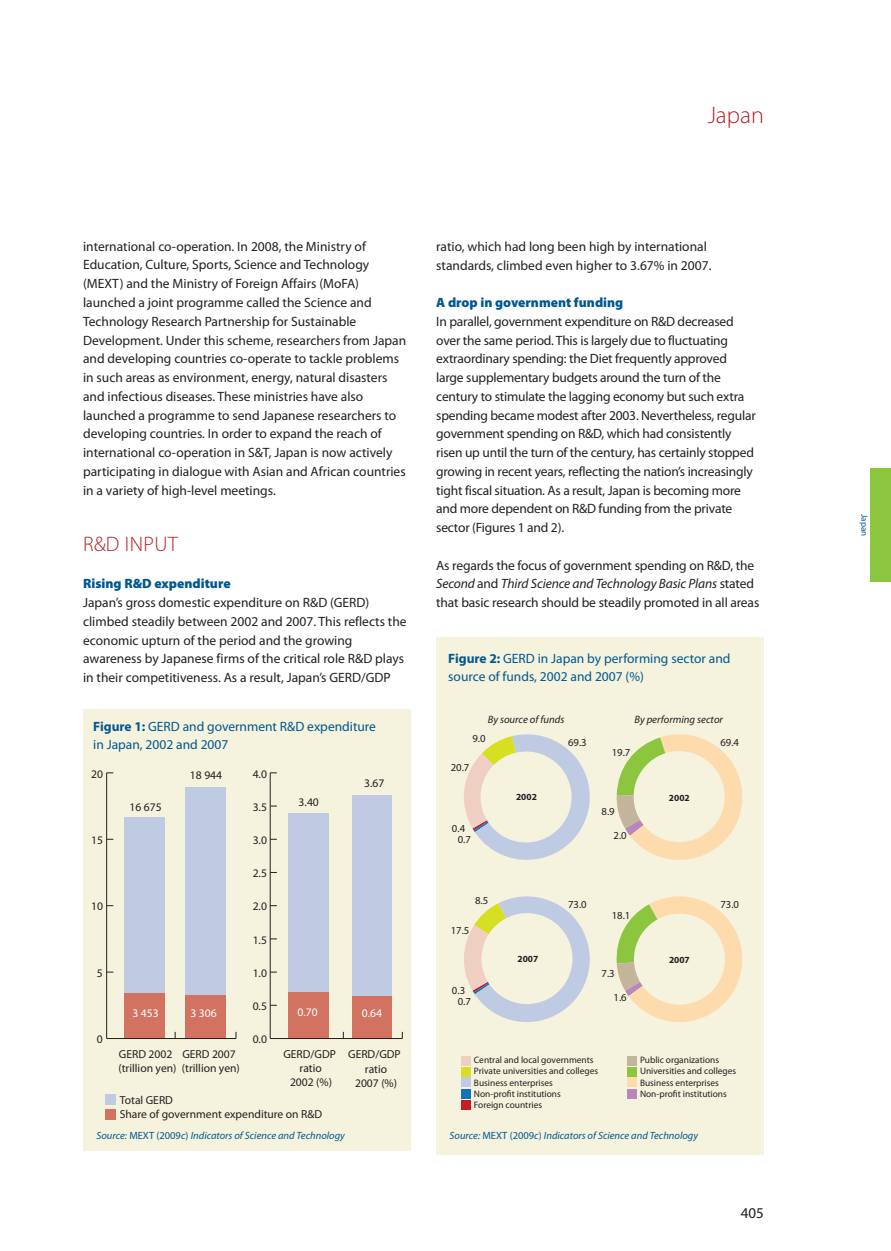
<style>
.page{position:relative;width:891px;height:1251px;background:#fff}
.page>*{position:absolute;margin:0;border:0;box-sizing:border-box;transform-origin:0 0}
.t1{font:300 24px "Myriad Pro";color:#b62024}
.t2{font:300 21px "Myriad Pro";letter-spacing:.02em;color:#b62024}
.t3{font:15px "Myriad Pro";color:#231f20}
.t4{font:13.5px/18.8px "Myriad Pro";color:#231f20}
.t5{font:13.5px/18px "Myriad Pro";color:#005890}
.t6{font:900 13.5px "Myriad Pro";color:#005890}
.t7{font:11.55px/14px "Myriad Pro";color:#231f20}
.t8{font:11.55px "Myriad Pro";color:#fff}
.t9{font:10.65px "Myriad Pro";color:#231f20}
.t10{font:italic 10.65px "Myriad Pro";color:#231f20}
.t11{font:italic 10.5px "Myriad Pro";color:#005890}
.t12{font:9.3px/11.2px "Myriad Pro";color:#231f20}
.t13{font:700 9.3px "Myriad Pro";color:#231f20}
.t14{font:9px "Myriad Pro";color:#005890}
.s1{font-weight:700}
.s2{font-style:italic}
.s3{font-style:normal}
</style>
<div class="page">
<div style="left:83px;top:709px;width:327px;height:441px;background:#f5f2de"></div>
<div style="left:870px;top:468px;width:20px;height:114px;background:#8bc63e"></div>
<hr style="left:106px;top:773px;width:1px;height:265px;background:#231f20">
<div style="left:124px;top:817px;width:41px;height:221px;background:#bfcbe2"></div>
<div style="left:185px;top:787px;width:41px;height:251px;background:#bfcbe2"></div>
<hr style="left:270px;top:773px;width:1px;height:265px;background:#231f20">
<div style="left:288px;top:813px;width:40px;height:225px;background:#bfcbe2"></div>
<div style="left:352px;top:795px;width:39px;height:243px;background:#bfcbe2"></div>
<div style="left:105px;top:1094px;width:10px;height:11px;background:#bfcbe2"></div>
<div style="left:105px;top:1109px;width:10px;height:10px;background:#d27362"></div>
<div style="left:124px;top:992px;width:41px;height:46px;background:#d27362"></div>
<div style="left:185px;top:994px;width:41px;height:44px;background:#d27362"></div>
<div style="left:288px;top:992px;width:40px;height:46px;background:#d27362"></div>
<div style="left:352px;top:996px;width:39px;height:42px;background:#d27362"></div>
<hr style="left:270px;top:1038px;width:132px;height:1px;background:#231f20">
<hr style="left:107px;top:1038px;width:129px;height:1px;background:#231f20">
<div style="left:436px;top:637px;width:327px;height:518px;background:#f5f2de"></div>
<div style="left:461px;top:1056px;width:9px;height:9px;background:#f0cfc3"></div>
<div style="left:461px;top:1067px;width:9px;height:9px;background:#d6df21"></div>
<div style="left:461px;top:1078px;width:9px;height:9px;background:#bfcbe2"></div>
<div style="left:461px;top:1089px;width:9px;height:10px;background:#1074bc"></div>
<div style="left:461px;top:1100px;width:9px;height:10px;background:#c61c22"></div>
<div style="left:627px;top:1056px;width:9px;height:9px;background:#c3b49b"></div>
<div style="left:627px;top:1067px;width:9px;height:9px;background:#8bc63e"></div>
<div style="left:627px;top:1078px;width:9px;height:9px;background:#fedbac"></div>
<div style="left:627px;top:1089px;width:9px;height:9px;background:#ba87bc"></div>
<svg style="left:464px;top:734px;width:126px;height:126px"></svg>
<svg style="left:464px;top:896px;width:126px;height:126px"></svg>
<svg style="left:616px;top:734px;width:126px;height:126px"></svg>
<svg style="left:616px;top:896px;width:126px;height:126px"></svg>
<div style="left:480px;top:751px;width:91px;height:91px;background:#f5f2de;border-radius:50%"></div>
<div style="left:633px;top:751px;width:91px;height:91px;background:#f5f2de;border-radius:50%"></div>
<div style="left:633px;top:914px;width:91px;height:90px;background:#f5f2de;border-radius:50%"></div>
<div style="left:481px;top:913px;width:91px;height:91px;background:#f5f2de;border-radius:50%"></div>
<h1 class="t1" style="left:707px;top:100px;width:58px">Japan</h1>
<p class="t4" style="left:83px;top:237px;width:324px">international co-operation. In 2008, the Ministry of Education, Culture, Sports, Science and Technology (MEXT) and the Ministry of Foreign Affairs (MoFA) launched a joint programme called the Science and Technology Research Partnership for Sustainable Development. Under this scheme, researchers from Japan and developing countries co-operate to tackle problems in such areas as environment, energy, natural disasters and infectious diseases. These ministries have also launched a programme to send Japanese researchers to developing countries. In order to expand the reach of international co-operation in S&amp;T, Japan is now actively participating in dialogue with Asian and African countries in a variety of high-level meetings.</p>
<h2 class="t2" style="left:83px;top:531px;width:96px">R&amp;D INPUT</h2>
<p class="t6" style="left:83px;top:579px;width:149px">Rising R&amp;D expenditure</p>
<p class="t4" style="left:83px;top:593px;width:325px">Japan’s gross domestic expenditure on R&amp;D (GERD) climbed steadily between 2002 and 2007. This reflects the economic upturn of the period and the growing awareness by Japanese firms of the critical role R&amp;D plays in their competitiveness. As a result, Japan’s GERD/GDP</p>
<p class="t5" style="left:93px;top:717px;width:284px"><span class="s1">Figure 1:</span> GERD and government R&amp;D expenditure in Japan, 2002 and 2007</p>
<p class="t7" style="left:91px;top:767px;width:13px">20</p>
<p class="t7" style="left:190px;top:769px;width:34px">18 944</p>
<p class="t7" style="left:253px;top:767px;width:16px">4.0</p>
<p class="t7" style="left:364px;top:777px;width:22px">3.67</p>
<p class="t7" style="left:130px;top:800px;width:34px">16 675</p>
<p class="t7" style="left:253px;top:801px;width:16px">3.5</p>
<p class="t7" style="left:298px;top:796px;width:22px">3.40</p>
<p class="t7" style="left:91px;top:834px;width:13px">15</p>
<p class="t7" style="left:253px;top:834px;width:16px">3.0</p>
<p class="t7" style="left:253px;top:867px;width:16px">2.5</p>
<p class="t7" style="left:91px;top:900px;width:13px">10</p>
<p class="t7" style="left:253px;top:900px;width:16px">2.0</p>
<p class="t7" style="left:253px;top:933px;width:16px">1.5</p>
<p class="t7" style="left:97px;top:967px;width:7px">5</p>
<p class="t7" style="left:253px;top:967px;width:16px">1.0</p>
<p class="t7" style="left:253px;top:1000px;width:16px">0.5</p>
<p class="t8" style="left:132px;top:1008px;width:28px">3 453</p>
<p class="t8" style="left:190px;top:1008px;width:28px">3 306</p>
<p class="t8" style="left:297px;top:1008px;width:22px">0.70</p>
<p class="t8" style="left:362px;top:1008px;width:22px">0.64</p>
<p class="t7" style="left:97px;top:1033px;width:7px">0</p>
<p class="t7" style="left:253px;top:1033px;width:16px">0.0</p>
<p class="t7" style="left:118px;top:1047px;width:60px">GERD 2002 (trillion yen)</p>
<p class="t7" style="left:283px;top:1047px;width:54px;text-align:center">GERD/GDP ratio<br>2002 (%)</p>
<p class="t7" style="left:348px;top:1048px;width:54px;line-height:14.4px;text-align:center">GERD/GDP ratio<br>2007 (%)</p>
<p class="t7" style="left:182px;top:1047px;width:60px">GERD 2007 (trillion yen)</p>
<p class="t7" style="left:120px;top:1094px;width:204px">Total GERD<br>Share of government expenditure on R&amp;D</p>
<p class="t4" style="left:436px;top:237px;width:277px">ratio, which had long been high by international standards, climbed even higher to 3.67% in 2007.</p>
<p class="t6" style="left:436px;top:298px;width:188px">A drop in government funding</p>
<p class="t4" style="left:436px;top:312px;width:321px">In parallel, government expenditure on R&amp;D decreased over the same period. This is largely due to fluctuating extraordinary spending: the Diet frequently approved large supplementary budgets around the turn of the century to stimulate the lagging economy but such extra spending became modest after 2003. Nevertheless, regular government spending on R&amp;D, which had consistently risen up until the turn of the century, has certainly stopped growing in recent years, reflecting the nation’s increasingly tight fiscal situation. As a result, Japan is becoming more and more dependent on R&amp;D funding from the private sector (Figures 1 and 2).</p>
<p class="t4" style="left:436px;top:555px;width:324px">As regards the focus of government spending on R&amp;D, the<br><span class="s2">Second</span> and <span class="s2">Third Science and Technology Basic Plans</span> stated that basic research should be steadily promoted in all areas</p>
<p class="t5" style="left:448px;top:649px;width:284px"><span class="s1">Figure 2:</span> GERD in Japan by performing sector and source of funds, 2002 and 2007 (%)</p>
<p class="t10" style="left:487px;top:713px;width:78px">By source of funds</p>
<p class="t10" style="left:634px;top:713px;width:90px">By performing sector</p>
<p class="t9" style="left:472px;top:734px;width:15px">9.0</p>
<p class="t9" style="left:450px;top:764px;width:20px">20.7</p>
<p class="t9" style="left:452px;top:824px;width:15px">0.4</p>
<p class="t9" style="left:457px;top:835px;width:15px">0.7</p>
<p class="t9" style="left:475px;top:897px;width:15px">8.5</p>
<p class="t9" style="left:450px;top:926px;width:20px">17.5</p>
<p class="t9" style="left:452px;top:987px;width:15px">0.3</p>
<p class="t9" style="left:457px;top:997px;width:15px">0.7</p>
<p class="t9" style="left:568px;top:738px;width:20px">69.3</p>
<p class="t9" style="left:720px;top:738px;width:20px">69.4</p>
<p class="t9" style="left:611px;top:749px;width:20px">19.7</p>
<p class="t13" style="left:516px;top:790px;width:22px">2002</p>
<p class="t13" style="left:668px;top:791px;width:22px">2002</p>
<p class="t9" style="left:601px;top:807px;width:15px">8.9</p>
<p class="t9" style="left:613px;top:831px;width:15px">2.0</p>
<p class="t9" style="left:568px;top:900px;width:20px">73.0</p>
<p class="t9" style="left:720px;top:900px;width:20px">73.0</p>
<p class="t9" style="left:611px;top:911px;width:20px">18.1</p>
<p class="t13" style="left:517px;top:953px;width:22px">2007</p>
<p class="t13" style="left:669px;top:954px;width:22px">2007</p>
<p class="t9" style="left:601px;top:969px;width:15px">7.3</p>
<p class="t9" style="left:613px;top:994px;width:15px">1.6</p>
<p class="t12" style="left:474px;top:1055px;width:126px">Central and local governments<br>Private universities and colleges<br>Business enterprises<br>Non-profit institutions<br>Foreign countries</p>
<p class="t12" style="left:640px;top:1055px;width:98px">Public organizations<br>Universities and colleges<br>Business enterprises<br>Non-profit institutions</p>
<p class="t11" style="left:96px;top:1129px;width:250px">Source: <span class="s3">MEXT (2009</span>c<span class="s3">)</span> Indicators of Science and Technology</p>
<p class="t11" style="left:449px;top:1129px;width:250px">Source: <span class="s3">MEXT (2009</span>c<span class="s3">)</span> Indicators of Science and Technology</p>
<p class="t3" style="left:740px;top:1204px;width:25px">405</p>
<p class="t14" style="left:869px;top:514px;width:24px;rotate:90deg">Japan</p>
</div>
